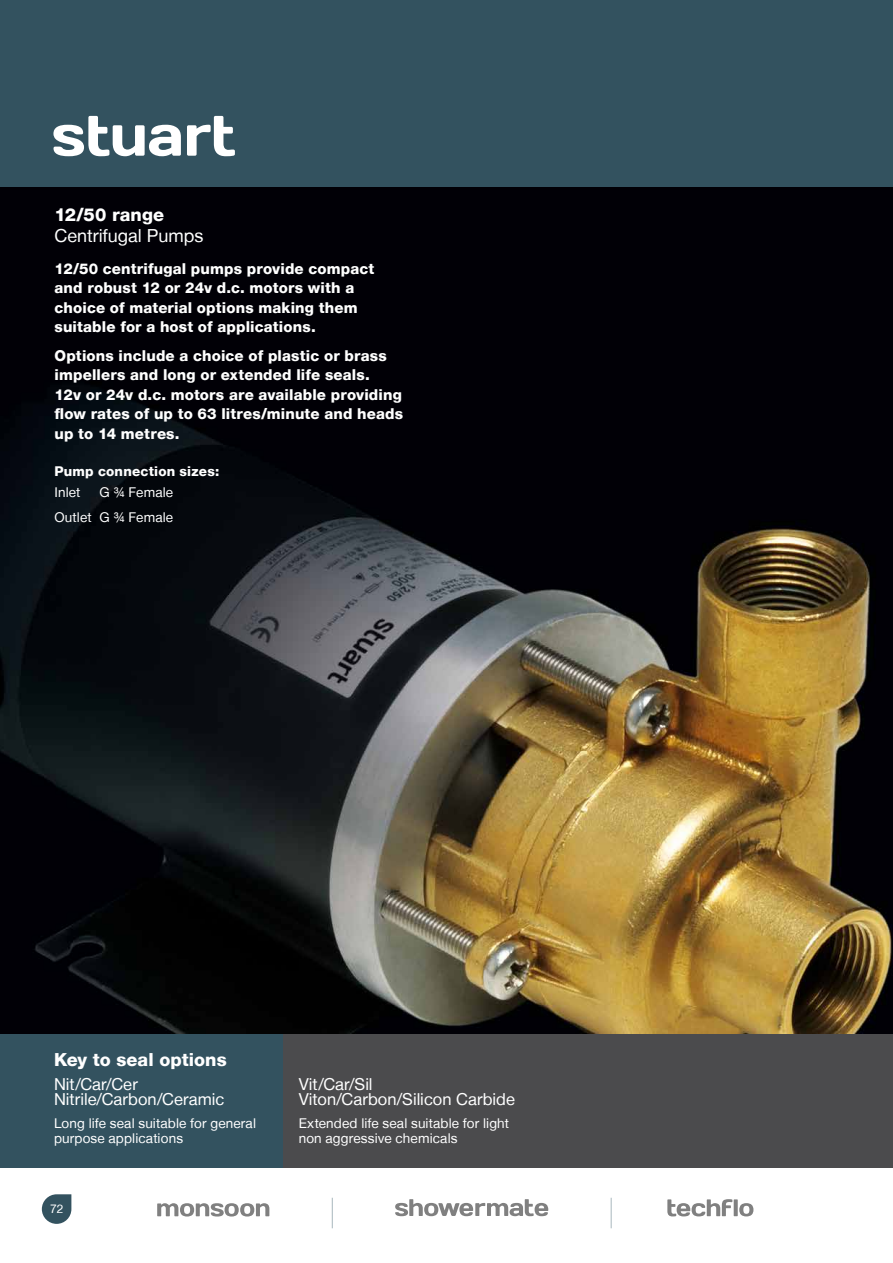
<style>
.page{position:relative;width:893px;height:1263px;background:#fff}
.page>*{position:absolute;margin:0;border:0;box-sizing:border-box;transform-origin:0 0}
.t1{font:800 18px "Helvetica Neue LT";color:#fff}
.t2{font:18px "Helvetica Neue LT";color:#fff}
.t3{font:16.5px/15px "Helvetica Neue LT";letter-spacing:.005em;color:#fff}
.t4{font:800 15px/19.5px "Helvetica Neue LT";letter-spacing:.01em;color:#fff}
.t5{font:13.5px/15px "Helvetica Neue LT";letter-spacing:.01em;color:#fff}
.t6{font:800 13.5px "Helvetica Neue LT";letter-spacing:.015em;color:#fff}
.t7{font:12px "Helvetica Neue LT";color:#fff}
</style>
<div class="page">
<div style="left:0;top:1032px;width:893px;height:136px;background:#4b4b4d"></div>
<div style="left:0;top:1032px;width:283px;height:136px;background:#33525f"></div>
<svg style="left:42px;top:1194px;width:29px;height:30px"></svg>
<hr style="left:332px;top:1198px;width:1px;height:30px;background:#4f6c7a">
<hr style="left:611px;top:1198px;width:1px;height:30px;background:#4f6c7a">
<svg style="left:157px;top:1203px;width:112px;height:13px"></svg>
<svg style="left:395px;top:1199px;width:153px;height:17px"></svg>
<svg style="left:667px;top:1199px;width:86px;height:17px"></svg>
<div style="left:0;top:0;width:893px;height:188px;background:#33525f"></div>
<svg style="left:53px;top:116px;width:128px;height:40px"></svg>
<svg style="left:187px;top:116px;width:48px;height:40px"></svg>
<img style="left:0;top:187px;width:893px;height:846px">
<p class="t1" style="left:55px;top:204px;width:111px">12/50 range</p>
<p class="t2" style="left:55px;top:225px;width:150px">Centrifugal Pumps</p>
<p class="t4" style="left:55px;top:259px;width:321px">12/50 centrifugal pumps provide compact and robust 12 or 24v d.c. motors with a choice of material options making them suitable for a host of applications.</p>
<p class="t4" style="left:55px;top:345px;width:350px">Options include a choice of plastic or brass impellers and long or extended life seals.<br>12v or 24v d.c. motors are available providing flow rates of up to 63 litres/minute and heads up to 14 metres.</p>
<p class="t6" style="left:55px;top:463px;width:166px">Pump connection sizes:</p>
<p class="t5" style="left:55px;top:484px;width:27px">Inlet</p>
<p class="t5" style="left:55px;top:479px;width:120px;line-height:25px;text-align:right">G ¾ Female<br>Outlet G ¾ Female</p>
<p class="t1" style="left:54px;top:1049px;width:174px">Key to seal options</p>
<p class="t3" style="left:54px;top:1076px;width:172px">Nit/Car/Cer<br>Nitrile/Carbon/Ceramic</p>
<p class="t5" style="left:54px;top:1115px;width:204px">Long life seal suitable for general purpose applications</p>
<p class="t7" style="left:50px;top:1201px;width:15px">72</p>
<p class="t3" style="left:299px;top:1076px;width:218px">Vit/Car/Sil<br>Viton/Carbon/Silicon Carbide</p>
<p class="t5" style="left:299px;top:1115px;width:212px">Extended life seal suitable for light non aggressive chemicals</p>
</div>
